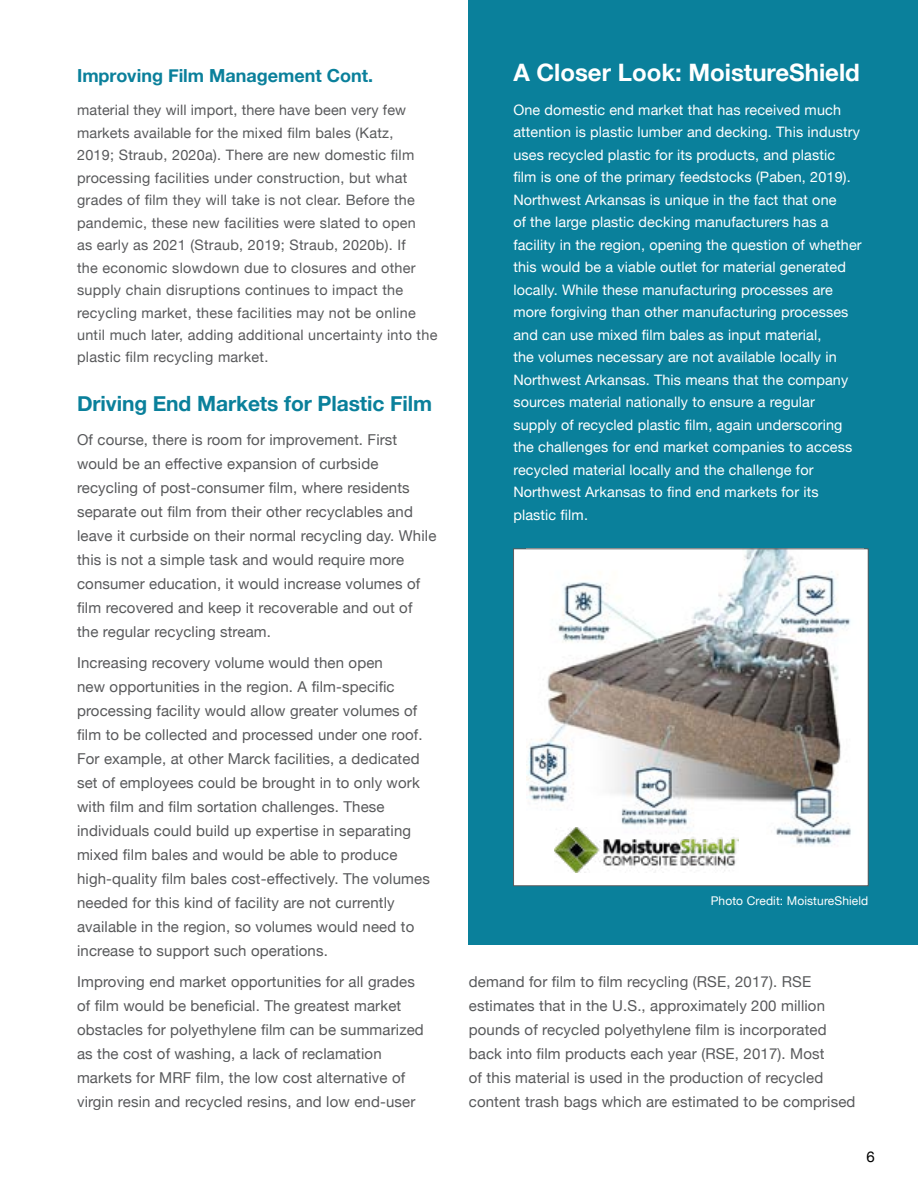
<style>
.page{position:relative;width:918px;height:1188px;background:#fff}
.page>*{position:absolute;margin:0;border:0;box-sizing:border-box;transform-origin:0 0}
.t1{font:700 24px "Helvetica Neue";color:#fff}
.t2{font:700 21px "Helvetica Neue";letter-spacing:-.005em;color:#0a809b}
.t3{font:700 18px "Helvetica Neue";color:#0a809b}
.t4{font:15px/24px "Helvetica Neue";letter-spacing:.01em;color:#58595b}
.t5{font:15px "Helvetica Neue";color:#000}
.t6{font:14.4px/22.5px "Helvetica Neue";letter-spacing:.01em;color:#fff}
.t7{font:14.4px/22.5px "Helvetica Neue";letter-spacing:.02em;color:#58595b}
.t8{font:12px "Helvetica Neue";letter-spacing:.01em;color:#fff}
</style>
<div class="page">
<div style="left:469px;top:0;width:449px;height:944px;background:#0a809b"></div>
<div style="left:514px;top:549px;width:354px;height:337px;background:#fff"></div>
<img style="left:526px;top:551px;width:325px;height:295px">
<div style="left:513px;top:549px;width:355px;height:337px;border:1px solid #58595b"></div>
<img style="left:555px;top:828px;width:183px;height:45px">
<h1 class="t1" style="left:513px;top:54px;width:348px">A Closer Look: MoistureShield</h1>
<p class="t3" style="left:77px;top:62px;width:298px">Improving Film Management Cont.</p>
<p class="t7" style="left:77px;top:100px;width:362px">material they will import, there have been very few markets available for the mixed film bales (Katz,<br>2019; Straub, 2020a). There are new domestic film processing facilities under construction, but what grades of film they will take is not clear. Before the pandemic, these new facilities were slated to open<br>as early as 2021 (Straub, 2019; Straub, 2020b). If<br>the economic slowdown due to closures and other supply chain disruptions continues to impact the recycling market, these facilities may not be online until much later, adding additional uncertainty into the plastic film recycling market.</p>
<p class="t6" style="left:513px;top:99px;width:350px">One domestic end market that has received much attention is plastic lumber and decking. This industry uses recycled plastic for its products, and plastic film is one of the primary feedstocks (Paben, 2019).<br>Northwest Arkansas is unique in the fact that one<br>of the large plastic decking manufacturers has a facility in the region, opening the question of whether this would be a viable outlet for material generated locally. While these manufacturing processes are more forgiving than other manufacturing processes and can use mixed film bales as input material,<br>the volumes necessary are not available locally in Northwest Arkansas. This means that the company sources material nationally to ensure a regular supply of recycled plastic film, again underscoring the challenges for end market companies to access recycled material locally and the challenge for Northwest Arkansas to find end markets for its plastic film.</p>
<h2 class="t2" style="left:77px;top:387px;width:357px">Driving End Markets for Plastic Film</h2>
<p class="t4" style="left:77px;top:429px;width:361px">Of course, there is room for improvement. First would be an effective expansion of curbside recycling of post-consumer film, where residents separate out film from their other recyclables and leave it curbside on their normal recycling day. While this is not a simple task and would require more consumer education, it would increase volumes of film recovered and keep it recoverable and out of the regular recycling stream.</p>
<p class="t4" style="left:77px;top:651px;width:354px">Increasing recovery volume would then open<br>new opportunities in the region. A film-specific processing facility would allow greater volumes of film to be collected and processed under one roof.<br>For example, at other Marck facilities, a dedicated set of employees could be brought in to only work with film and film sortation challenges. These individuals could build up expertise in separating mixed film bales and would be able to produce high-quality film bales cost-effectively. The volumes needed for this kind of facility are not currently available in the region, so volumes would need to increase to support such operations.</p>
<p class="t4" style="left:77px;top:970px;width:348px">Improving end market opportunities for all grades of film would be beneficial. The greatest market obstacles for polyethylene film can be summarized as the cost of washing, a lack of reclamation markets for MRF film, the low cost alternative of virgin resin and recycled resins, and low end-user</p>
<p class="t8" style="left:711px;top:892px;width:159px">Photo Credit: MoistureShield</p>
<p class="t4" style="left:469px;top:970px;width:388px">demand for film to film recycling (RSE, 2017). RSE estimates that in the U.S., approximately 200 million pounds of recycled polyethylene film is incorporated back into film products each year (RSE, 2017). Most<br>of this material is used in the production of recycled content trash bags which are estimated to be comprised</p>
<p class="t5" style="left:866px;top:1146px;width:10px">6</p>
</div>
